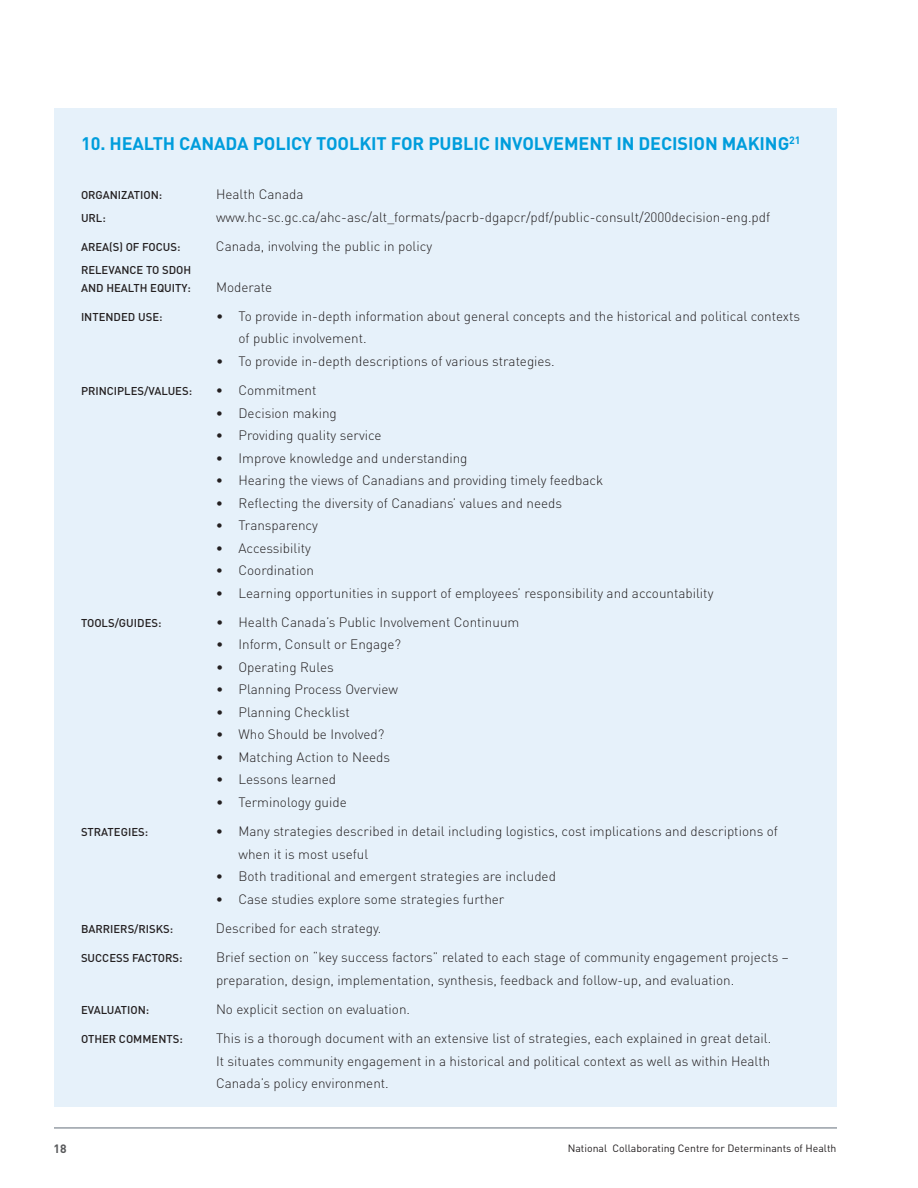
<style>
.page{position:relative;width:918px;height:1188px;background:#fff}
.page>*{position:absolute;margin:0;border:0;box-sizing:border-box;transform-origin:0 0}
.t1{font:700 18px "DIN";letter-spacing:-.005em;color:#009ddc}
.t2{font:300 13.5px/22.5px "DIN";color:#231f20}
.t3{font:700 12px "DIN";color:#58595b}
.t4{font:500 11.25px/18px "DIN";color:#231f20;text-align:right}
.t5{font:500 11.25px "DIN";letter-spacing:.02em;color:#231f20}
.t6{font:10.5px "DIN";color:#231f20}
</style>
<div class="page">
<hr style="left:54px;top:1128px;width:783px;height:1px;background:#646e7b">
<div style="left:54px;top:108px;width:783px;height:999px;background:#e6f1fa"></div>
<h1 class="t1" style="left:81px;top:132px;width:721px">10. H EALTH CANADA POLICY TOOLKIT FOR PUBLIC INVOLVEMENT I N DECISION MAKI NG<sup>21</sup></h1>
<p class="t4" style="left:81px;top:186px;width:83px">ORGAN IZATION :</p>
<p class="t2" style="left:216px;top:183px;width:89px">Health Canada</p>
<p class="t4" style="left:81px;top:209px;width:26px">URL:</p>
<p class="t2" style="left:216px;top:206px;width:556px">www.hc-sc.gc.ca/ahc-asc/alt_formats/pacrb-dgapcr/pdf/public-consult/2000decision-eng.pdf</p>
<p class="t4" style="left:81px;top:238px;width:69px">AREA(S) OF FOC</p>
<p class="t4" style="left:163px;top:238px;width:19px">US:</p>
<p class="t2" style="left:216px;top:235px;width:218px">Canada, involving the public in policy</p>
<p class="t4" style="left:81px;top:260px;width:49px">RE LEVANCE</p>
<p class="t4" style="left:81px;top:260px;width:112px">TO SDOH<br>AND HEALTH EQUITY:</p>
<p class="t2" style="left:216px;top:275px;width:58px">Moderate</p>
<p class="t4" style="left:81px;top:308px;width:8px">INTENDED</p>
<p class="t4" style="left:138px;top:308px;width:26px">USE:</p>
<p class="t2" style="left:239px;top:305px;width:563px;text-indent:-23px">• To provide in-depth information about general concepts and the historical and political contexts of public involvement.</p>
<p class="t2" style="left:216px;top:350px;width:340px">• To provide in-depth descriptions of various strategies.</p>
<p class="t4" style="left:81px;top:382px;width:113px">PRINCIPLES/VALUES:</p>
<p class="t2" style="left:216px;top:379px;width:102px">• Commitment</p>
<p class="t2" style="left:216px;top:401px;width:122px">• Decision making</p>
<p class="t2" style="left:216px;top:424px;width:167px">• Providing quality service</p>
<p class="t2" style="left:216px;top:446px;width:253px">• Improve knowledge and understanding</p>
<p class="t2" style="left:216px;top:469px;width:389px">• Hearing the views of Canadians and providing timely feedback</p>
<p class="t2" style="left:216px;top:491px;width:348px">• Reflecting the diversity of Canadians’ values and needs</p>
<p class="t2" style="left:216px;top:514px;width:104px">• Transparency</p>
<p class="t2" style="left:216px;top:537px;width:96px">• Accessibility</p>
<p class="t2" style="left:216px;top:559px;width:100px">• Coordination</p>
<p class="t2" style="left:216px;top:582px;width:499px">• Learning opportunities in support of employees’ responsibility and accountability</p>
<p class="t4" style="left:81px;top:614px;width:64px">TOO LS/GUIDES</p>
<p class="t4" style="left:158px;top:614px;width:5px">:</p>
<p class="t2" style="left:216px;top:611px;width:305px">• Health Canada’s Public Involvement Continuum</p>
<p class="t2" style="left:216px;top:633px;width:187px">• Inform, Consult or Engage?</p>
<p class="t2" style="left:216px;top:656px;width:119px">• Operating Rules</p>
<p class="t2" style="left:216px;top:678px;width:184px">• Planning Process Overview</p>
<p class="t2" style="left:216px;top:701px;width:135px">• Planning Checklist</p>
<p class="t2" style="left:216px;top:723px;width:170px">• Who Should be Involved?</p>
<p class="t2" style="left:216px;top:746px;width:176px">• Matching Action to Needs</p>
<p class="t2" style="left:216px;top:768px;width:122px">• Lessons learned</p>
<p class="t2" style="left:216px;top:791px;width:132px">• Terminology guide</p>
<p class="t5" style="left:81px;top:825px;width:69px">STRATEGIES :</p>
<p class="t2" style="left:238px;top:820px;width:541px;text-indent:-23px">• Many strategies described in detail including logistics, cost implications and descriptions of when it is most useful</p>
<p class="t2" style="left:216px;top:865px;width:341px">• Both traditional and emergent strategies are included</p>
<p class="t2" style="left:216px;top:887px;width:290px">• Case studies explore some strategies further</p>
<p class="t4" style="left:81px;top:920px;width:94px">BARRIERS/RISKS:</p>
<p class="t2" style="left:216px;top:917px;width:167px">Described for each strategy.</p>
<p class="t4" style="left:81px;top:949px;width:22px">SUCCESS</p>
<p class="t4" style="left:132px;top:949px;width:52px">FACTO RS:</p>
<p class="t2" style="left:216px;top:946px;width:574px">Brief section on “key success factors” related to each stage of community engagement projects – preparation, design, implementation, synthesis, feedback and follow-up, and evaluation.</p>
<p class="t4" style="left:81px;top:1001px;width:70px">EVALUAT ION :</p>
<p class="t2" style="left:216px;top:998px;width:196px">No explicit section on evaluation.</p>
<p class="t4" style="left:81px;top:1030px;width:15px">OTHE</p>
<p class="t4" style="left:109px;top:1030px;width:51px">R COMMENTS</p>
<p class="t4" style="left:179px;top:1030px;width:5px">:</p>
<p class="t2" style="left:216px;top:1027px;width:557px;text-align:justify">This is a thorough document with an extensive list of strategies, each explained in great detail.<br>It situates community engagement in a historical and political context as well as within Health Canada’s policy environment.</p>
<p class="t3" style="left:54px;top:1141px;width:15px">18</p>
<p class="t6" style="left:568px;top:1141px;width:270px">National Collaborating Centre for Determinants of Health</p>
</div>
